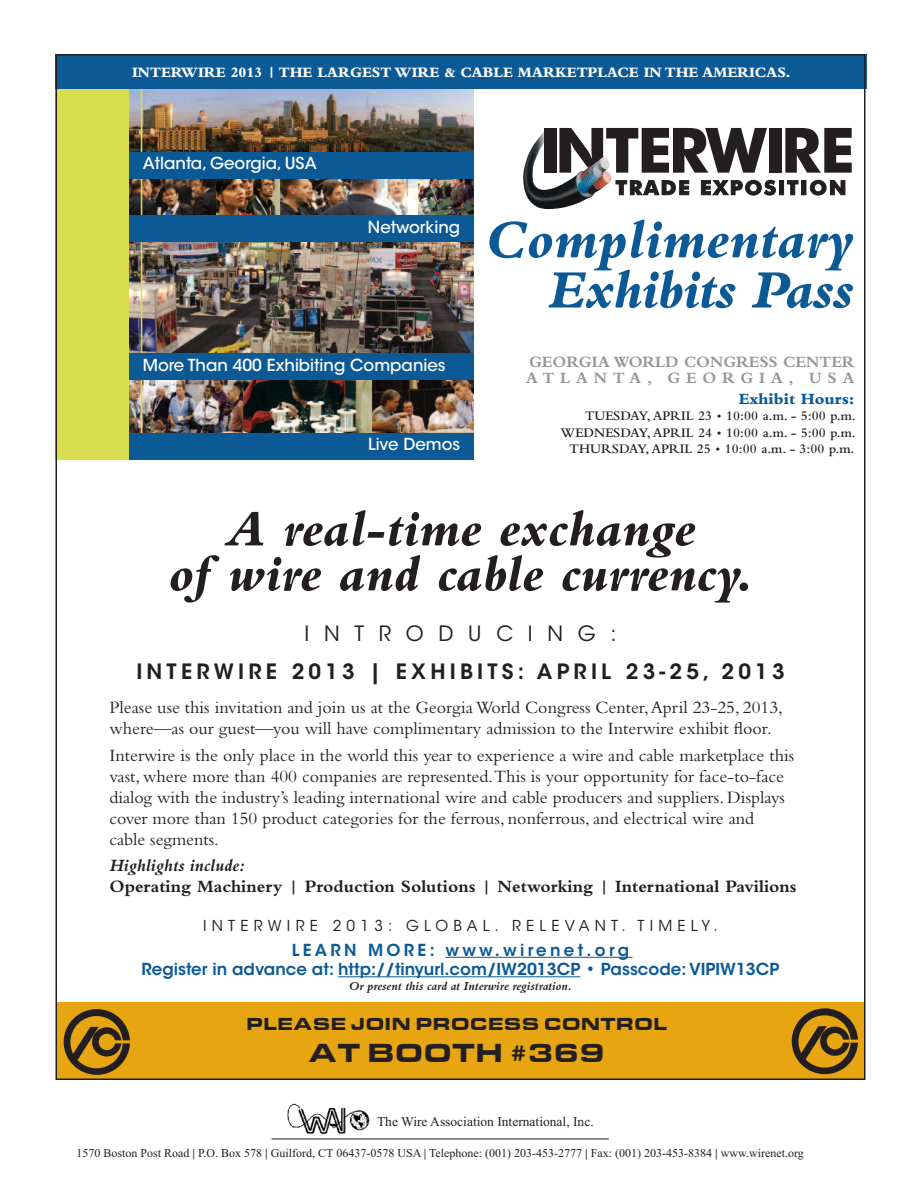
<style>
.page{position:relative;width:918px;height:1188px;background:#fff}
.page>*{position:absolute;margin:0;border:0;box-sizing:border-box;transform-origin:0 0}
.t1{font:italic 800 56.4px/50.1px "Bembo Std";color:#0b5a96;text-align:right}
.t2{font:italic 800 52.5px/45px "Bembo Std";color:#231f20;text-align:center}
.t3{font:900 27px "Eurostile Extended";color:#231f20}
.t4{font:600 21px "ITC Avant Garde Std";letter-spacing:.2em;color:#231f20}
.t5{font:21px "ITC Avant Garde Std";letter-spacing:.7em;color:#231f20}
.t6{font:18px/21px "Bembo Std";color:#231f20}
.t7{font:700 18px "Bembo Std";color:#231f20}
.t8{font:900 18px "Eurostile Extended";color:#231f20}
.t9{font:italic 700 18px "Bembo Std";color:#231f20}
.t10{font:600 16.5px/19.5px "ITC Avant Garde Std";color:#0b5a96;text-align:center}
.t11{font:500 16.5px "ITC Avant Garde Std";color:#fff}
.t12{font:700 16.35px/16.4px "Bembo Std";color:#939598}
.t13{font:800 16.35px "Bembo Std";color:#0b5a96}
.t14{font:800 15px "Bembo Std";color:#fff}
.t15{font:15px "ITC Avant Garde Std";letter-spacing:.35em;color:#231f20}
.t16{font:600 13.65px/16.4px "Bembo Std";color:#231f20;text-align:right}
.t17{font:13.5px "Times New Roman";color:#231f20}
.t18{font:italic 700 12.75px "Bembo Std";color:#231f20}
.t19{font:12px "Times New Roman";color:#231f20}
.s1{font-weight:700}
</style>
<div class="page">
<div style="left:57px;top:1002px;width:807px;height:77px;background:#e7a512"></div>
<img style="left:287px;top:1103px;width:83px;height:31px">
<hr style="left:272px;top:1139px;width:337px;height:1px;background:#231f20">
<img style="left:418px;top:179px;width:56px;height:36px">
<img style="left:129px;top:242px;width:345px;height:111px">
<img style="left:129px;top:380px;width:345px;height:53px">
<img style="left:129px;top:88px;width:345px;height:64px">
<img style="left:129px;top:179px;width:152px;height:36px">
<div style="left:56px;top:54px;width:73px;height:406px;background:#d8de4e"></div>
<hr style="left:141px;top:54px;width:1px;height:395px;background:#d8de4e">
<div style="left:56px;top:54px;width:811px;height:34px;background:#0b5a96"></div>
<img style="left:281px;top:179px;width:137px;height:36px">
<div style="left:129px;top:152px;width:345px;height:27px;background:#0b5a96"></div>
<img style="left:523px;top:132px;width:89px;height:77px">
<svg style="left:615px;top:180px;width:74px;height:15px"></svg>
<svg style="left:701px;top:180px;width:75px;height:16px"></svg>
<div style="left:779px;top:181px;width:5px;height:14px;background:#231f20"></div>
<svg style="left:787px;top:180px;width:12px;height:15px"></svg>
<div style="left:802px;top:180px;width:4px;height:15px;border:1px solid #231f20"></div>
<svg style="left:810px;top:180px;width:35px;height:16px"></svg>
<div style="left:544px;top:128px;width:13px;height:45px;background:#231f20"></div>
<svg style="left:559px;top:128px;width:208px;height:45px"></svg>
<div style="left:770px;top:128px;width:12px;height:45px;background:#231f20"></div>
<svg style="left:785px;top:128px;width:67px;height:45px"></svg>
<div style="left:129px;top:215px;width:345px;height:27px;background:#0b5a96"></div>
<div style="left:129px;top:353px;width:345px;height:27px;background:#0b5a96"></div>
<div style="left:129px;top:433px;width:345px;height:27px;background:#0b5a96"></div>
<hr style="left:445px;top:957px;width:188px;height:1px;background:#0b5a96">
<hr style="left:338px;top:976px;width:242px;height:1px;background:#0b5a96">
<div style="left:64px;top:1009px;width:66px;height:66px;background:#231f20;border-radius:50%"></div>
<div style="left:70px;top:1016px;width:53px;height:52px;background:#e7a512;border-radius:50%"></div>
<svg style="left:72px;top:1027px;width:27px;height:35px"></svg>
<svg style="left:92px;top:1027px;width:29px;height:30px"></svg>
<div style="left:99px;top:1034px;width:16px;height:16px;background:#e7a512;border-radius:50%"></div>
<svg style="left:115px;top:1040px;width:15px;height:3px"></svg>
<div style="left:792px;top:1008px;width:66px;height:66px;background:#231f20;border-radius:50%"></div>
<div style="left:798px;top:1015px;width:53px;height:53px;background:#e7a512;border-radius:50%"></div>
<svg style="left:800px;top:1026px;width:27px;height:36px"></svg>
<div style="left:820px;top:1027px;width:30px;height:29px;background:#231f20;border-radius:50%"></div>
<div style="left:827px;top:1033px;width:16px;height:16px;background:#e7a512;border-radius:50%"></div>
<svg style="left:843px;top:1040px;width:15px;height:3px"></svg>
<p class="t14" style="left:132px;top:64px;width:660px">INTERWIRE 2013 | THE LARGEST WIRE &amp; CABLE MARKETPLACE IN THE AMERICAS.</p>
<p class="t11" style="left:143px;top:153px;width:175px">Atlanta, Georgia, USA</p>
<p class="t11" style="left:368px;top:217px;width:94px">Networking</p>
<p class="t11" style="left:143px;top:355px;width:304px">More Than 400 Exhibiting Companies</p>
<p class="t11" style="left:368px;top:434px;width:94px">Live Demos</p>
<h1 class="t1" style="left:485px;top:215px;width:370px">Complimentary<br>Exhibits Pass</h1>
<p class="t12" style="left:526px;top:354px;width:330px">GEORGIA WORLD CONGRESS CENTER<br>ATLANTA, GEORGIA, USA</p>
<p class="t13" style="left:739px;top:389px;width:117px">Exhibit Hours:</p>
<p class="t16" style="left:560px;top:408px;width:297px">TUESDAY, APRIL 23 • 10:00 a.m. - 5:00 p.m.<br>WEDNESDAY, APRIL 24 • 10:00 a.m. - 5:00 p.m.<br>THURSDAY, APRIL 25 • 10:00 a.m. - 3:00 p.m.</p>
<h2 class="t2" style="left:168px;top:506px;width:587px">A real-time exchange<br>of wire and cable currency.</h2>
<p class="t5" style="left:305px;top:621px;width:313px">INTRODUCING:</p>
<p class="t4" style="left:136px;top:658px;width:650px">INTERWIRE 2013 | EXHIBITS: APRIL 23-25, 2013</p>
<p class="t6" style="left:110px;top:697px;width:675px">Please use this invitation and join us at the GeorgiaWorld Congress Center,April 23-25, 2013, where—as our guest—you will have complimentary admission to the Interwire exhibit floor.</p>
<p class="t6" style="left:109px;top:744px;width:686px">Interwire is the only place in the world this year to experience a wire and cable marketplace this vast, where more than 400 companies are represented.This is your opportunity for face-to-face dialog with the industry’s leading international wire and cable producers and suppliers. Displays cover more than 150 product categories for the ferrous, nonferrous, and electrical wire and cable segments.</p>
<p class="t9" style="left:109px;top:856px;width:137px">Highlights include:</p>
<p class="t7" style="left:109px;top:877px;width:689px">Operating Machinery | Production Solutions | Networking | International Pavilions</p>
<p class="t15" style="left:203px;top:916px;width:516px">INTERWIRE 2013: GLOBAL. RELEVANT. TIMELY.</p>
<p class="t10" style="left:142px;top:940px;width:639px">LEARN MORE: www.wirenet.org<br>Register in advance at: http://tinyurl.com/IW2013CP • Passcode: VIPIW13CP</p>
<p class="t18" style="left:349px;top:979px;width:225px">Or present this card at Interwire registration.</p>
<p class="t8" style="left:246px;top:1014px;width:423px">PLEASE JOIN PROCESS CONTROL</p>
<h3 class="t3" style="left:308px;top:1038px;width:298px">AT BOOTH #369</h3>
<p class="t17" style="left:377px;top:1112px;width:218px">The Wire Association International, Inc.</p>
<p class="t19" style="left:77px;top:1145px;width:729px">1570 Boston Post Road <span class="s1">|</span> P.O. Box 578 <span class="s1">|</span> Guilford, CT 06437-0578 USA <span class="s1">|</span> Telephone: (001) 203-453-2777 <span class="s1">|</span> Fax: (001) 203-453-8384 <span class="s1">|</span> www.wirenet.org</p>
</div>
